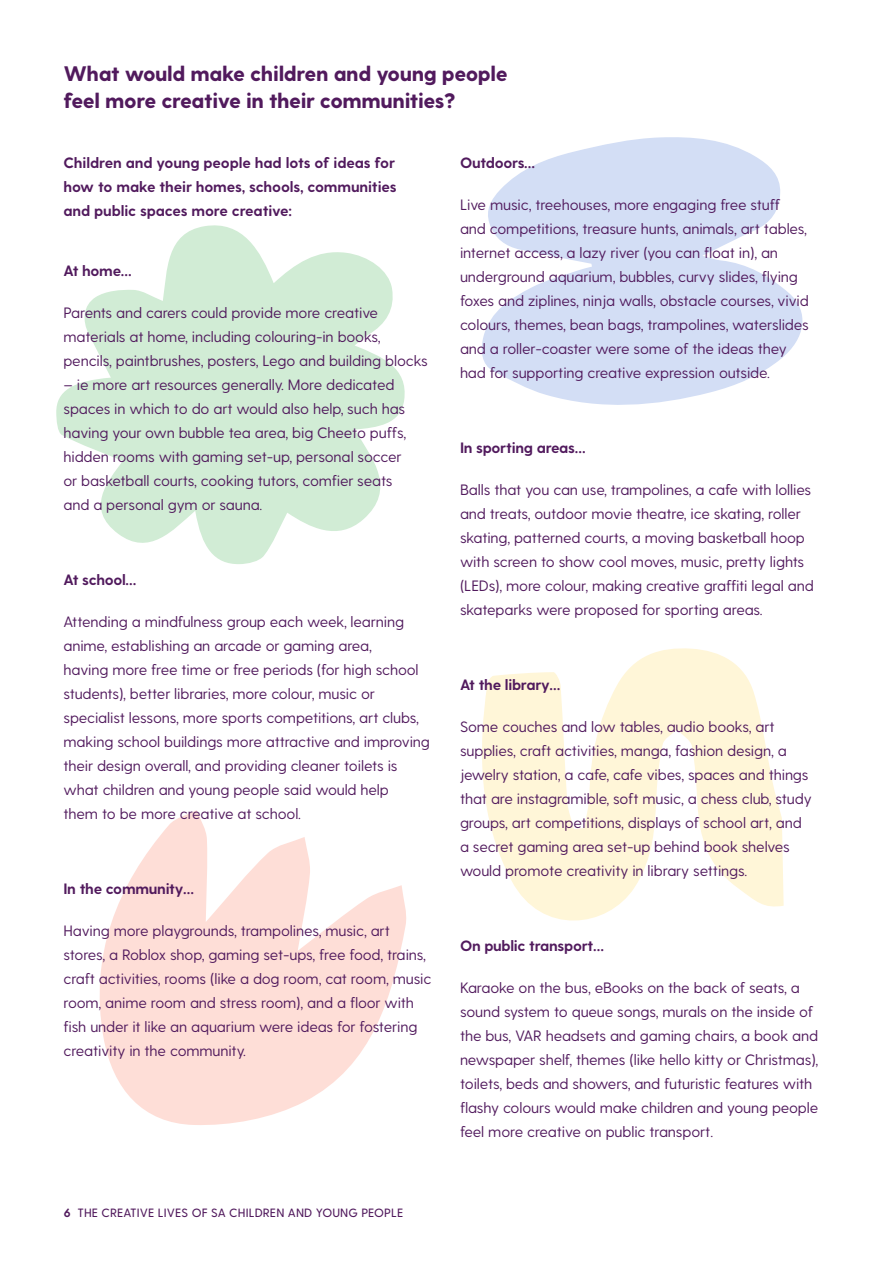
<style>
.page{position:relative;width:893px;height:1263px;background:#fff}
.page>*{position:absolute;margin:0;border:0;box-sizing:border-box;transform-origin:0 0}
.Heading_2a{font:800 21px/27px "Greycliff CF";letter-spacing:-.02em;color:#511a5d}
.Paragraph_Standard{font:15px/24px "Greycliff CF";letter-spacing:-.01em;color:#511a5d}
.Paragraph_Standard-2{font:700 15px/24px "Greycliff CF";letter-spacing:-.01em;color:#511a5d;text-align:justify}
.Heading_3{font:700 15px "Greycliff CF";letter-spacing:-.02em;color:#511a5d}
.t1{font:500 12px "Greycliff CF";letter-spacing:.01em;color:#511a5d}
.s1{font-weight:700}
</style>
<div class="page">
<svg style="left:56px;top:225px;width:349px;height:339px;fill:#d1ecd5"></svg>
<svg style="left:481px;top:137px;width:322px;height:268px;fill:#d3def5"></svg>
<svg style="left:99px;top:810px;width:307px;height:315px;fill:#feded7"></svg>
<svg style="left:482px;top:648px;width:302px;height:273px;fill:#fff6d8"></svg>
<p class="Heading_2a" style="left:63px;top:61px;width:446px">What would make children and young people feel more creative in their communities?</p>
<p class="Paragraph_Standard-2" style="left:63px;top:151px;width:335px">Children and young people had lots of ideas for how to make their homes, schools, communities and public spaces more creative:</p>
<p class="Heading_3" style="left:63px;top:261px;width:70px">At home…</p>
<p class="Paragraph_Standard" style="left:63px;top:301px;width:366px">Parents and carers could provide more creative materials at home, including colouring-in books, pencils, paintbrushes, posters, Lego and building blocks</p>
<p class="Paragraph_Standard" style="left:63px;top:373px;width:344px">– ie more art resources generally. More dedicated spaces in which to do art would also help, such has having your own bubble tea area, big Cheeto puffs, hidden rooms with gaming set-up, personal soccer or basketball courts, cooking tutors, comfier seats and a personal gym or sauna.</p>
<p class="Heading_3" style="left:63px;top:570px;width:75px">At school…</p>
<p class="Paragraph_Standard" style="left:63px;top:610px;width:368px">Attending a mindfulness group each week, learning anime, establishing an arcade or gaming area,<br>having more free time or free periods (for high school students), better libraries, more colour, music or specialist lessons, more sports competitions, art clubs, making school buildings more attractive and improving their design overall, and providing cleaner toilets is what children and young people said would help<br>them to be more creative at school.</p>
<p class="Heading_3" style="left:63px;top:879px;width:132px">In the community…</p>
<p class="Paragraph_Standard" style="left:63px;top:919px;width:370px">Having more playgrounds, trampolines, music, art stores, a Roblox shop, gaming set-ups, free food, trains, craft activities, rooms (like a dog room, cat room, music room, anime room and stress room), and a floor with fish under it like an aquarium were ideas for fostering creativity in the community.</p>
<p class="t1" style="left:64px;top:1205px;width:341px"><span class="s1">6</span> THE CREATIVE LIVES OF SA CHILDREN AND YOUNG PEOPLE</p>
<p class="Heading_3" style="left:460px;top:153px;width:77px">Outdoors…</p>
<p class="Paragraph_Standard" style="left:460px;top:193px;width:350px">Live music, treehouses, more engaging free stuff and competitions, treasure hunts, animals, art tables, internet access, a lazy river (you can float in), an underground aquarium, bubbles, curvy slides, flying foxes and ziplines, ninja walls, obstacle courses, vivid colours, themes, bean bags, trampolines, waterslides and a roller-coaster were some of the ideas they had for supporting creative expression outside.</p>
<p class="Heading_3" style="left:460px;top:438px;width:127px">In sporting areas…</p>
<p class="Paragraph_Standard" style="left:460px;top:478px;width:355px">Balls that you can use, trampolines, a cafe with lollies and treats, outdoor movie theatre, ice skating, roller skating, patterned courts, a moving basketball hoop with screen to show cool moves, music, pretty lights (LEDs), more colour, making creative graffiti legal and skateparks were proposed for sporting areas.</p>
<p class="Heading_3" style="left:460px;top:675px;width:102px">At the library…</p>
<p class="Paragraph_Standard" style="left:460px;top:715px;width:353px">Some couches and low tables, audio books, art supplies, craft activities, manga, fashion design, a jewelry station, a cafe, cafe vibes, spaces and things that are instagramible, soft music, a chess club, study groups, art competitions, displays of school art, and a secret gaming area set-up behind book shelves would promote creativity in library settings.</p>
<p class="Heading_3" style="left:460px;top:936px;width:146px">On public transport…</p>
<p class="Paragraph_Standard" style="left:460px;top:976px;width:360px">Karaoke on the bus, eBooks on the back of seats, a sound system to queue songs, murals on the inside of the bus, VAR headsets and gaming chairs, a book and newspaper shelf, themes (like hello kitty or Christmas), toilets, beds and showers, and futuristic features with flashy colours would make children and young people feel more creative on public transport.</p>
</div>
